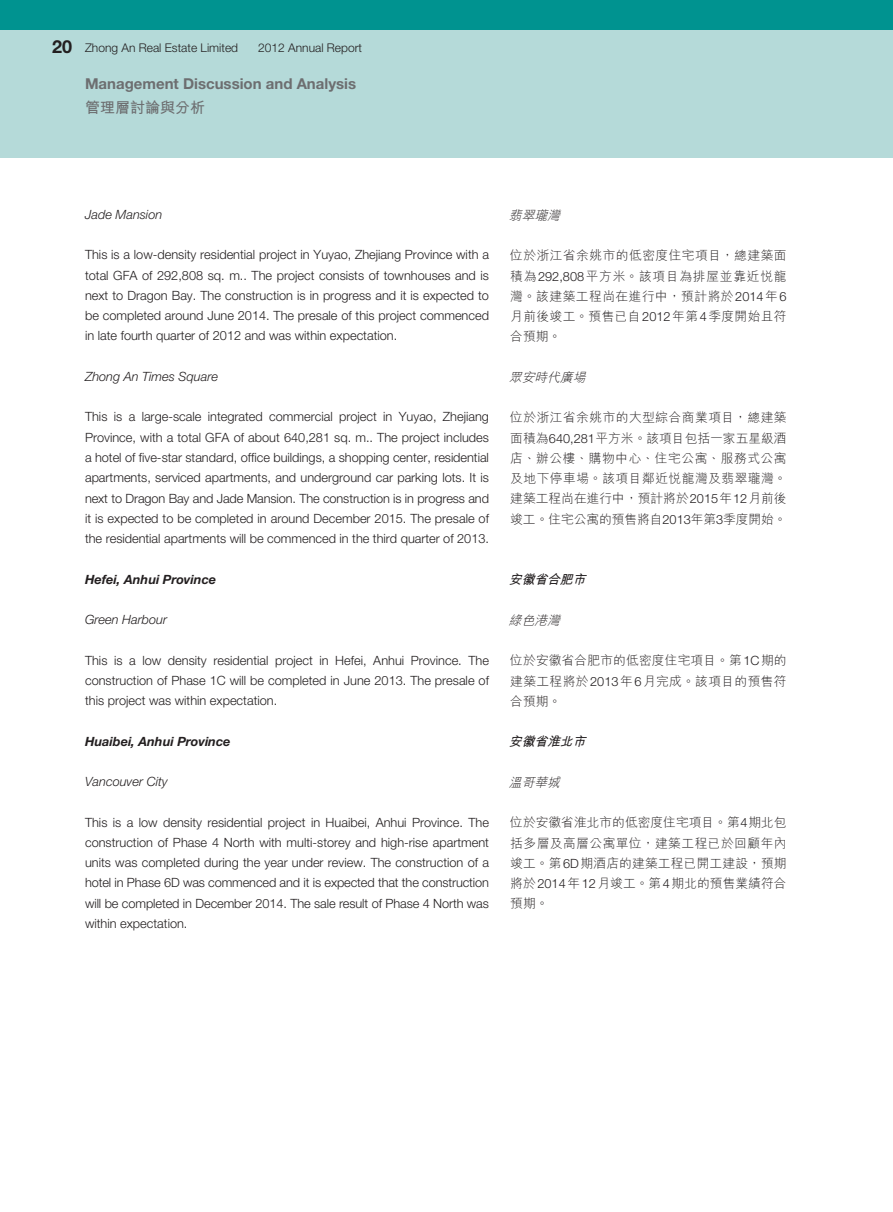
<style>
.page{position:relative;width:893px;height:1212px;background:#fff}
.page>*{position:absolute;margin:0;border:0;box-sizing:border-box;transform-origin:0 0}
.t1{font:700 15px "Helvetica Neue LT Std";color:#6d6e70}
.t2{font:15px "M Hei HK Bold B5 pc H";color:#6d6e70}
.t3{font:300 12.75px/20.2px "Helvetica Neue LT Std";color:#231f20;text-align:justify}
.t4{font:12.75px/20.2px "M Hei HK Light B5 pc H";letter-spacing:.03em;color:#231f20;text-align:justify}
.t5{font:italic 300 12.75px "Helvetica Neue LT Std";color:#231f20}
.t6{font:italic 700 12.75px "Helvetica Neue LT Std";color:#231f20}
.t7{font:italic 12.75px "M Hei HK Light B5 pc H";color:#231f20}
.t8{font:italic 12.75px "M Hei HK Bold B5 pc H";color:#231f20}
.t9{font:300 12px "Helvetica Neue LT Std";color:#231f20}
.s1{font-weight:700;font-size:18px}
.s2{font-family:"Helvetica Neue LT Std";font-weight:300}
</style>
<div class="page">
<div style="left:0;top:0;width:893px;height:157px;background:#b5dad9"></div>
<div style="left:0;top:0;width:893px;height:30px;background:#009390"></div>
<p class="t9" style="left:52px;top:44px;width:187px"><span class="s1">20</span> Zhong An Real Estate Limited</p>
<p class="t9" style="left:258px;top:44px;width:105px">2012 Annual Report</p>
<p class="t1" style="left:85px;top:78px;width:273px">Management Discussion and Analysis</p>
<p class="t2" style="left:85px;top:101px;width:121px">管理層討論與分析</p>
<p class="t5" style="left:85px;top:210px;width:79px">Jade Mansion</p>
<p class="t3" style="left:85px;top:246px;width:405px">This is a low-density residential project in Yuyao, Zhejiang Province with a total GFA of 292,808 sq. m.. The project consists of townhouses and is next to Dragon Bay. The construction is in progress and it is expected to be completed around June 2014. The presale of this project commenced in late fourth quarter of 2012 and was within expectation.</p>
<p class="t5" style="left:85px;top:372px;width:134px">Zhong An Times Square</p>
<p class="t3" style="left:85px;top:408px;width:405px">This is a large-scale integrated commercial project in Yuyao, Zhejiang Province, with a total GFA of about 640,281 sq. m.. The project includes a hotel of five-star standard, office buildings, a shopping center, residential apartments, serviced apartments, and underground car parking lots. It is next to Dragon Bay and Jade Mansion. The construction is in progress and it is expected to be completed in around December 2015. The presale of the residential apartments will be commenced in the third quarter of 2013.</p>
<p class="t6" style="left:85px;top:574px;width:133px">Hefei, Anhui Province</p>
<p class="t5" style="left:85px;top:615px;width:83px">Green Harbour</p>
<p class="t3" style="left:85px;top:651px;width:405px">This is a low density residential project in Hefei, Anhui Province. The construction of Phase 1C will be completed in June 2013. The presale of this project was within expectation.</p>
<p class="t6" style="left:85px;top:736px;width:147px">Huaibei, Anhui Province</p>
<p class="t5" style="left:85px;top:777px;width:84px">Vancouver City</p>
<p class="t3" style="left:85px;top:813px;width:405px">This is a low density residential project in Huaibei, Anhui Province. The construction of Phase 4 North with multi-storey and high-rise apartment units was completed during the year under review. The construction of a hotel in Phase 6D was commenced and it is expected that the construction will be completed in December 2014. The sale result of Phase 4 North was within expectation.</p>
<p class="t7" style="left:509px;top:210px;width:56px">翡翠瓏灣</p>
<p class="t4" style="left:510px;top:247px;width:278px">位於浙江省余姚市的低密度住宅項目，總建築面積為<span class="s2">292,808</span>平方米。該項目為排屋並靠近悅龍灣。該建築工程尚在進行中，預計將於<span class="s2">2014</span>年<span class="s2">6</span>月前後竣工。預售已自<span class="s2">2012</span>年第<span class="s2">4</span>季度開始且符合預期。</p>
<p class="t7" style="left:509px;top:372px;width:81px">眾安時代廣場</p>
<p class="t4" style="left:510px;top:409px;width:278px">位於浙江省余姚市的大型綜合商業項目，總建築面積為<span class="s2">640,281</span>平方米。該項目包括一家五星級酒店、辦公樓、購物中心、住宅公寓、服務式公寓及地下停車場。該項目鄰近悅龍灣及翡翠瓏灣。建築工程尚在進行中，預計將於<span class="s2">2015</span>年<span class="s2">12</span>月前後竣工。住宅公寓的預售將自<span class="s2">2013</span>年第<span class="s2">3</span>季度開始。</p>
<p class="t8" style="left:509px;top:575px;width:81px">安徽省合肥市</p>
<p class="t7" style="left:509px;top:615px;width:56px">綠色港灣</p>
<p class="t4" style="left:510px;top:652px;width:278px">位於安徽省合肥市的低密度住宅項目。第<span class="s2">1C</span>期的建築工程將於<span class="s2">2013</span>年<span class="s2">6</span>月完成。該項目的預售符合預期。</p>
<p class="t8" style="left:509px;top:737px;width:81px">安徽省淮北市</p>
<p class="t7" style="left:509px;top:777px;width:56px">溫哥華城</p>
<p class="t4" style="left:510px;top:814px;width:278px">位於安徽省淮北市的低密度住宅項目。第<span class="s2">4</span>期北包括多層及高層公寓單位，建築工程已於回顧年內竣工。第<span class="s2">6D</span>期酒店的建築工程已開工建設，預期將於<span class="s2">2014</span>年<span class="s2">12</span>月竣工。第<span class="s2">4</span>期北的預售業績符合預期。</p>
</div>
